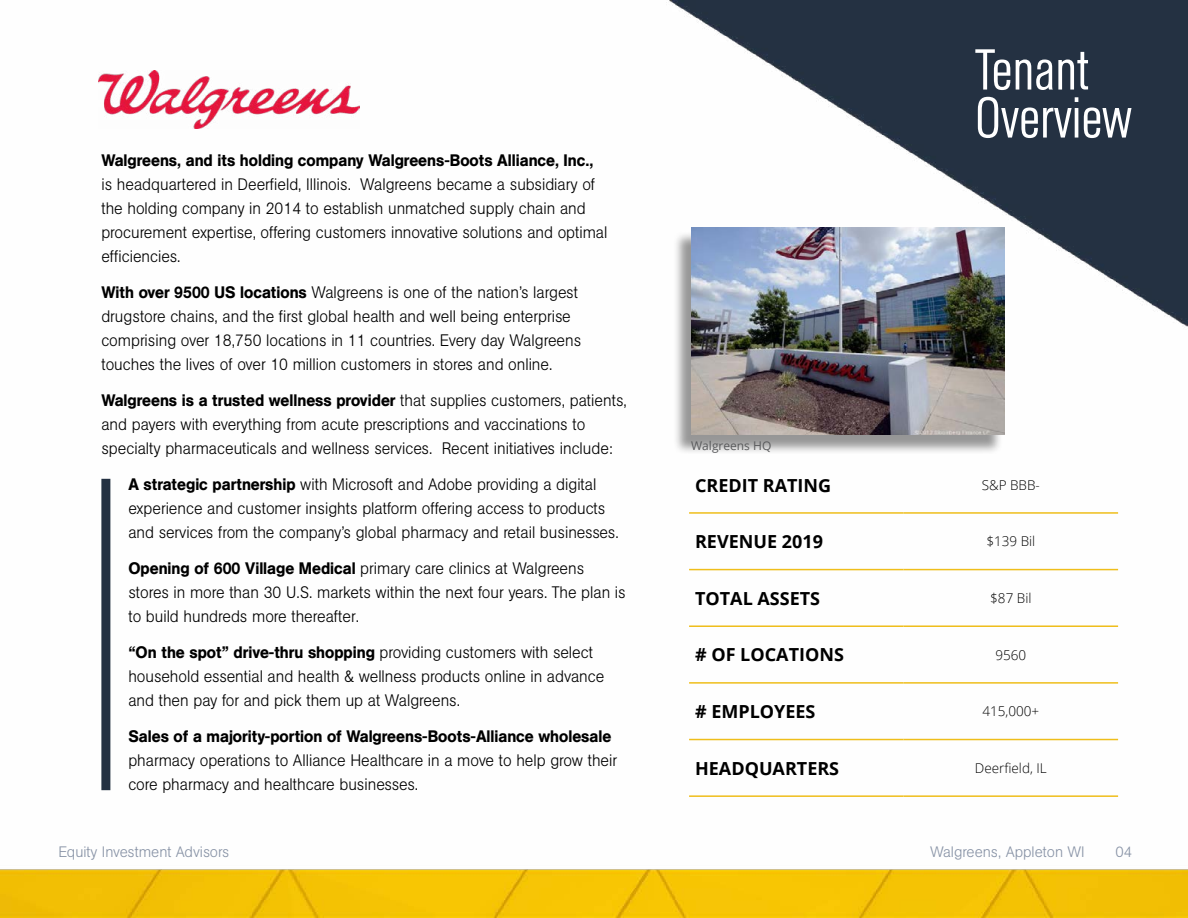
<style>
.page{position:relative;width:1188px;height:918px;background:#fff}
.page>*{position:absolute;margin:0;border:0;box-sizing:border-box;transform-origin:0 0}
.t1{font:300 condensed 57px/48px "AG Book Pro";color:#fff}
.t2{font:700 18px "Open Sans";color:#000}
.t3{font:300 16.5px/24px "AG Book Pro";color:#000;scale:.96 1}
.t4{font:500 16.5px "AG Book Pro";color:#000;scale:.96 1}
.t5{font:300 15px "AG Book Pro";color:#8893a6}
.t6{font:300 13.5px "Open Sans";color:#000}
.t7{font:12px "Open Sans";color:#58595b}
.s1{font-weight:500}
</style>
<div class="page">
<img style="left:0;top:0;width:1188px;height:918px">
<hr style="left:689px;top:512px;width:215px;height:2px;background:#efbe1b">
<hr style="left:904px;top:512px;width:214px;height:2px;background:#efbe1b">
<hr style="left:689px;top:569px;width:215px;height:1px;background:#efbe1b">
<hr style="left:904px;top:569px;width:214px;height:1px;background:#efbe1b">
<hr style="left:689px;top:625px;width:215px;height:2px;background:#efbe1b">
<hr style="left:904px;top:625px;width:214px;height:2px;background:#efbe1b">
<hr style="left:689px;top:682px;width:215px;height:2px;background:#efbe1b">
<hr style="left:904px;top:682px;width:214px;height:2px;background:#efbe1b">
<hr style="left:689px;top:739px;width:215px;height:1px;background:#efbe1b">
<hr style="left:904px;top:739px;width:214px;height:1px;background:#efbe1b">
<hr style="left:689px;top:795px;width:215px;height:2px;background:#efbe1b">
<hr style="left:904px;top:795px;width:214px;height:2px;background:#efbe1b">
<div style="left:101px;top:479px;width:9px;height:311px;background:#243142"></div>
<img style="left:98px;top:70px;width:261px;height:58px">
<div style="left:673px;top:230px;width:330px;height:225px;background:#000;opacity:.41"></div>
<img style="left:691px;top:227px;width:313px;height:207px">
<p class="t4" style="left:101px;top:150px;width:514px">Walgreens, and its holding company Walgreens-Boots Alliance, Inc.,</p>
<p class="t3" style="left:101px;top:172px;width:529px">is headquartered in Deerfield, Illinois. Walgreens became a subsidiary of the holding company in 2014 to establish unmatched supply chain and procurement expertise, offering customers innovative solutions and optimal efficiencies.</p>
<p class="t3" style="left:101px;top:280px;width:501px"><span class="s1">With over 9500 US locations</span> Walgreens is one of the nation’s largest drugstore chains, and the first global health and well being enterprise comprising over 18,750 locations in 11 countries. Every day Walgreens touches the lives of over 10 million customers in stores and online.</p>
<p class="t3" style="left:101px;top:388px;width:549px"><span class="s1">Walgreens is a trusted wellness provider</span> that supplies customers, patients, and payers with everything from acute prescriptions and vaccinations to specialty pharmaceuticals and wellness services. Recent initiatives include:</p>
<p class="t3" style="left:128px;top:472px;width:512px"><span class="s1">A strategic partnership</span> with Microsoft and Adobe providing a digital experience and customer insights platform offering access to products and services from the company’s global pharmacy and retail businesses.</p>
<p class="t3" style="left:128px;top:556px;width:520px"><span class="s1">Opening of 600 Village Medical</span> primary care clinics at Walgreens stores in more than 30 U.S. markets within the next four years. The plan is to build hundreds more thereafter.</p>
<p class="t3" style="left:128px;top:640px;width:497px"><span class="s1">“On the spot” drive-thru shopping</span> providing customers with select household essential and health &amp; wellness products online in advance and then pay for and pick them up at Walgreens.</p>
<p class="t4" style="left:128px;top:726px;width:505px">Sales of a majority-portion of Walgreens-Boots-Alliance wholesale</p>
<p class="t3" style="left:128px;top:748px;width:511px">pharmacy operations to Alliance Healthcare in a move to help grow their core pharmacy and healthcare businesses.</p>
<p class="t7" style="left:691px;top:438px;width:82px">Walgreens HQ</p>
<h1 class="t1" style="left:975px;top:45px;width:158px">Tenant<br>Overview</h1>
<p class="t2" style="left:695px;top:472px;width:138px">CREDIT RATING</p>
<p class="t6" style="left:982px;top:476px;width:60px">S&amp;P BBB-</p>
<p class="t2" style="left:695px;top:529px;width:129px">REVENUE 2019</p>
<p class="t6" style="left:986px;top:532px;width:50px">$139 Bil</p>
<p class="t2" style="left:695px;top:586px;width:127px">TOTAL ASSETS</p>
<p class="t6" style="left:990px;top:589px;width:43px">$87 Bil</p>
<p class="t2" style="left:695px;top:642px;width:150px"># OF LOCATIONS</p>
<p class="t6" style="left:995px;top:646px;width:32px">9560</p>
<p class="t2" style="left:695px;top:699px;width:122px"># EMPLOYEES</p>
<p class="t6" style="left:982px;top:702px;width:58px">415,000+</p>
<p class="t2" style="left:695px;top:755px;width:146px">HEADQUARTERS</p>
<p class="t6" style="left:975px;top:759px;width:73px">Deerfield, IL</p>
<p class="t5" style="left:58px;top:842px;width:172px">Equity Investment Advisors</p>
<p class="t5" style="left:930px;top:842px;width:156px">Walgreens, Appleton WI</p>
<p class="t5" style="left:1115px;top:842px;width:18px">04</p>
</div>
